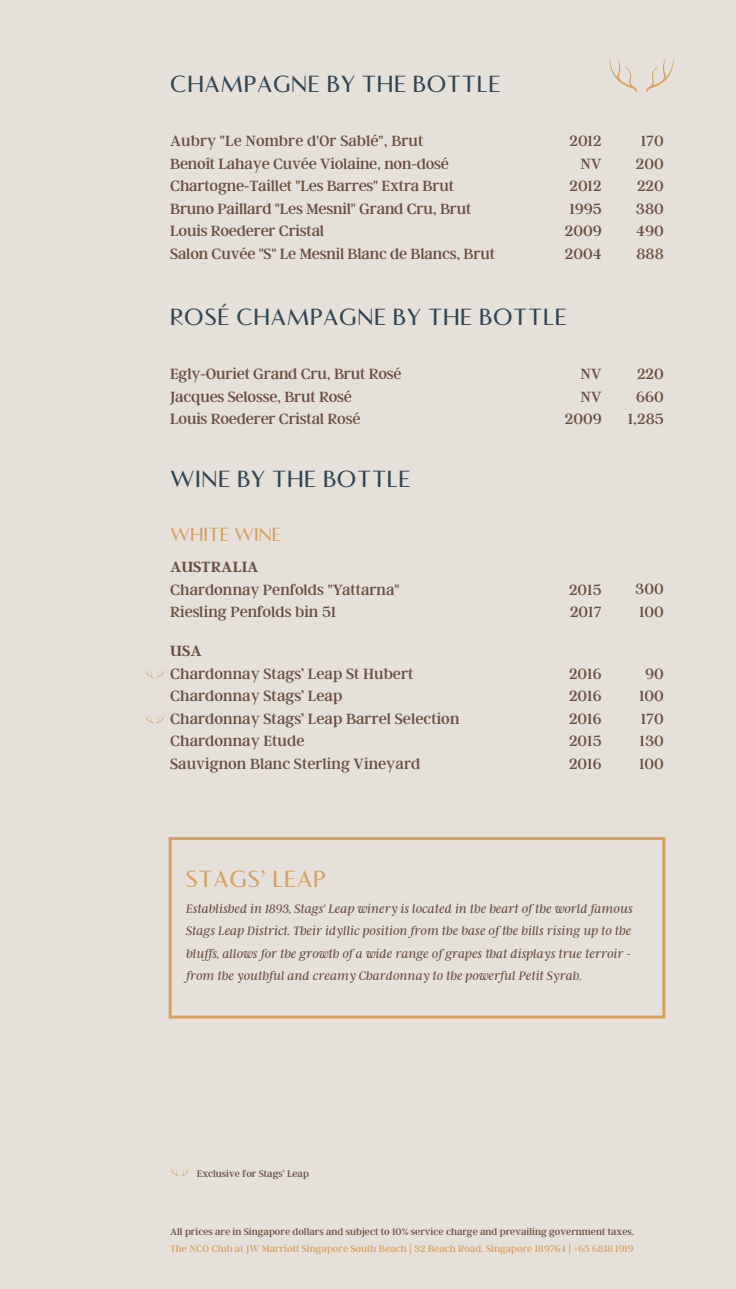
<style>
.page{position:relative;width:736px;height:1289px;background:#fff}
.page>*{position:absolute;margin:0;border:0;box-sizing:border-box;transform-origin:0 0}
.t1{font:900 24px "Vanitas";letter-spacing:.025em;color:#314453}
.t2{font:900 24px "Vanitas";letter-spacing:.025em;color:#d4a160}
.t3{font:900 19.5px "Vanitas";color:#d39f5d}
.t4{font:16.5px/22.5px "Argent CF";color:#694e3f}
.t5{font:600 16.5px "Argent CF";color:#694e3f}
.t6{font:italic 300 13.5px/22.5px "Argent CF";color:#694e3f}
.t7{font:10.5px "Argent CF";color:#694e3f}
.t8{font:10.5px "Argent CF";color:#d4a160}
</style>
<div class="page">
<div style="left:0;top:0;width:736px;height:1288px;background:#e6e0da"></div>
<svg style="left:646px;top:58px;width:27px;height:34px"></svg>
<svg style="left:609px;top:58px;width:28px;height:34px"></svg>
<svg style="left:145px;top:668px;width:19px;height:10px"></svg>
<svg style="left:145px;top:714px;width:20px;height:10px"></svg>
<svg style="left:170px;top:1166px;width:20px;height:10px"></svg>
<div style="left:169px;top:837px;width:496px;height:181px;border:3px solid #d4a160"></div>
<h1 class="t1" style="left:170px;top:69px;width:332px">CHAMPAGNE BY THE BOTTLE</h1>
<p class="t4" style="left:170px;top:130px;width:326px">Aubry "Le Nombre d'Or Sablé", Brut<br>Benoît Lahaye Cuvée Violaine, non-dosé Chartogne-Taillet "Les Barres" Extra Brut Bruno Paillard "Les Mesnil" Grand Cru, Brut Louis Roederer Cristal<br>Salon Cuvée "S" Le Mesnil Blanc de Blancs, Brut</p>
<p class="t4" style="left:564px;top:130px;width:38px;text-align:right">2012<br>NV<br>2012<br>1995<br>2009<br>2004</p>
<p class="t4" style="left:636px;top:130px;width:29px;text-align:justify">170<br>200<br>220<br>380<br>490<br>888</p>
<h1 class="t1" style="left:170px;top:302px;width:398px">ROSÉ CHAMPAGNE BY THE BOTTLE</h1>
<p class="t4" style="left:170px;top:363px;width:233px">Egly-Ouriet Grand Cru, Brut Rosé<br>Jacques Selosse, Brut Rosé<br>Louis Roederer Cristal Rosé</p>
<p class="t4" style="left:564px;top:363px;width:38px;text-align:right">NV<br>NV<br>2009</p>
<p class="t4" style="left:627px;top:363px;width:38px;text-align:center">220<br>660<br>1,285</p>
<h1 class="t1" style="left:170px;top:463px;width:242px">WINE BY THE BOTTLE</h1>
<p class="t3" style="left:170px;top:522px;width:113px">WHITE WINE</p>
<p class="t5" style="left:170px;top:557px;width:90px">AUSTRALIA</p>
<p class="t4" style="left:170px;top:578px;width:231px">Chardonnay Penfolds "Yattarna"<br>Riesling Penfolds bin 51</p>
<p class="t5" style="left:170px;top:641px;width:33px">USA</p>
<p class="t4" style="left:170px;top:662px;width:291px">Chardonnay Stags’ Leap St Hubert<br>Chardonnay Stags’ Leap<br>Chardonnay Stags’ Leap Barrel Selection<br>Chardonnay Etude<br>Sauvignon Blanc Sterling Vineyard</p>
<p class="t4" style="left:569px;top:578px;width:34px">2015<br>2017</p>
<p class="t4" style="left:635px;top:578px;width:30px">300<br>100</p>
<p class="t4" style="left:569px;top:662px;width:34px;text-align:justify">2016<br>2016<br>2016<br>2015<br>2016</p>
<p class="t4" style="left:639px;top:662px;width:26px;text-align:center">90<br>100<br>170<br>130<br>100</p>
<h1 class="t2" style="left:185px;top:863px;width:142px">STAGS’ LEAP</h1>
<p class="t6" style="left:186px;top:897px;width:448px">Established in 1893, Stags' Leap winery is located in the heart of the world famous Stags Leap District. Their idyllic position from the base of the hills rising up to the bluffs, allows for the growth of a wide range of grapes that displays true terroir - from the youthful and creamy Chardonnay to the powerful Petit Syrah.</p>
<p class="t7" style="left:197px;top:1167px;width:114px">Exclusive for Stags’ Leap</p>
<p class="t7" style="left:170px;top:1225px;width:465px">All prices are in Singapore dollars and subject to 10% service charge and prevailing government taxes.</p>
<p class="t8" style="left:170px;top:1242px;width:465px">The NCO Club at JW Marriott Singapore South Beach | 32 Beach Road, Singapore 189764 | +65 6818 1919</p>
</div>
